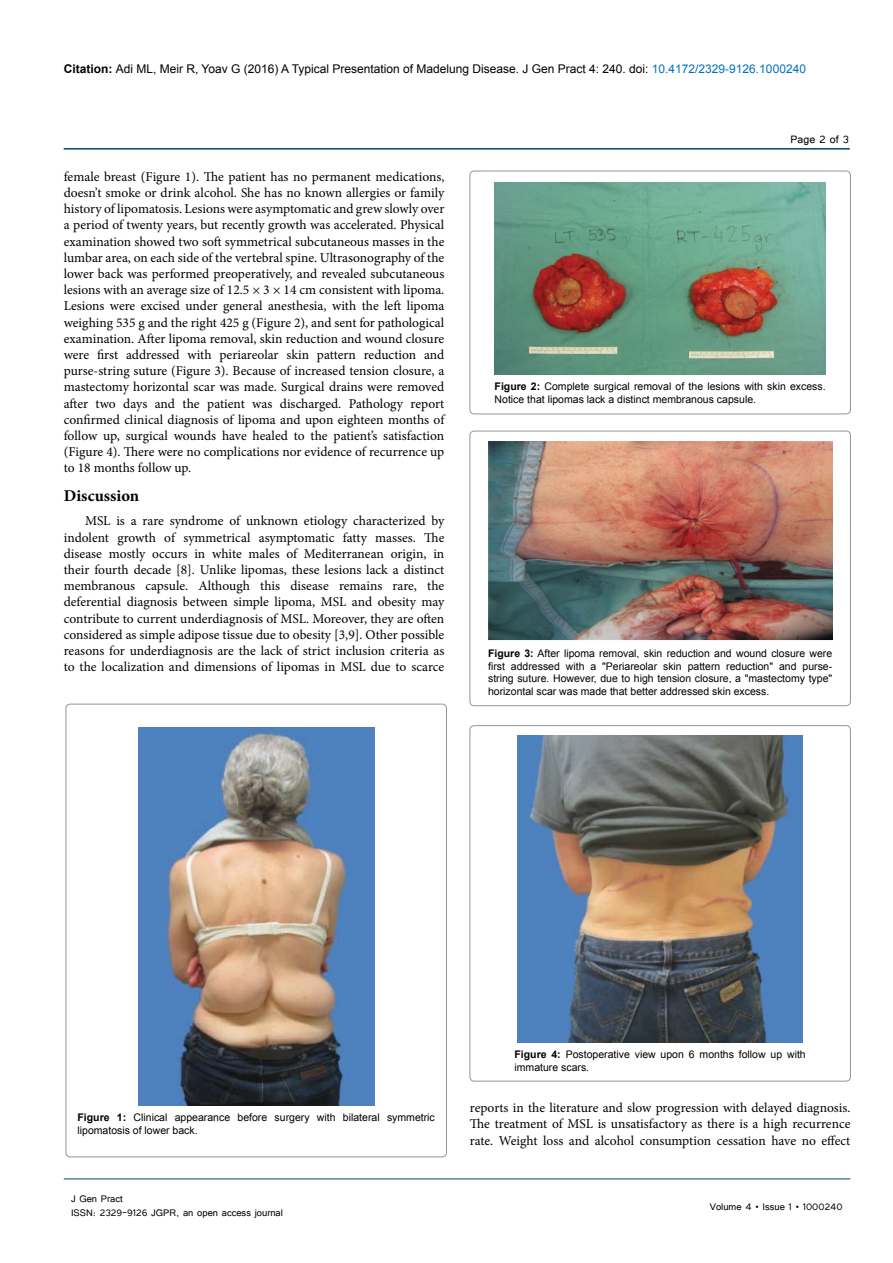
<style>
.page{position:relative;width:893px;height:1263px;background:#fff}
.page>*{position:absolute;margin:0;border:0;box-sizing:border-box;transform-origin:0 0}
.t1{font:700 16.5px "Minion Pro";color:#000}
.t2{font:13.5px/16.2px "Minion Pro";color:#000;text-align:justify}
.t3{font:13.5px "Tunga";color:#000}
.t4{font:12px "Arial";color:#000}
.t5{font:12px/14.4px "Tunga";color:#000}
.t6{font:10.5px/12.6px "Arial";color:#000}
.s1{font-weight:700}
.s2{color:#0072bc}
</style>
<div class="page">
<hr style="left:64px;top:148px;width:786px;height:2px;background:#00455b">
<hr style="left:64px;top:1179px;width:786px;height:1px;background:#00455b">
<img style="left:138px;top:727px;width:236px;height:378px">
<img style="left:495px;top:182px;width:331px;height:192px">
<div style="left:470px;top:171px;width:380px;height:243px;border:1px solid #939598;border-radius:4px"></div>
<img style="left:488px;top:442px;width:344px;height:199px">
<div style="left:470px;top:431px;width:380px;height:275px;border:1px solid #939598;border-radius:4px"></div>
<img style="left:518px;top:736px;width:285px;height:306px">
<div style="left:470px;top:726px;width:380px;height:355px;border:1px solid #939598;border-radius:4px"></div>
<p class="t4" style="left:64px;top:60px;width:744px"><span class="s1">Citation:</span> Adi ML, Meir R, Yoav G (2016) A Typical Presentation of Madelung Disease. J Gen Pract 4: 240. doi: <span class="s2">10.4172/2329-9126.1000240</span></p>
<p class="t2" style="left:64px;top:168px;width:382px">female breast (Figure 1). The patient has no permanent medications, doesn’t smoke or drink alcohol. She has no known allergies or family history of lipomatosis. Lesions were asymptomatic and grew slowly over a period of twenty years, but recently growth was accelerated. Physical examination showed two soft symmetrical subcutaneous masses in the lumbar area, on each side of the vertebral spine. Ultrasonography of the lower back was performed preoperatively, and revealed subcutaneous lesions with an average size of 12.5 × 3 × 14 cm consistent with lipoma.<br>Lesions were excised under general anesthesia, with the left lipoma weighing 535 g and the right 425 g (Figure 2), and sent for pathological examination. After lipoma removal, skin reduction and wound closure were first addressed with periareolar skin pattern reduction and purse-string suture (Figure 3). Because of increased tension closure, a mastectomy horizontal scar was made. Surgical drains were removed after two days and the patient was discharged. Pathology report confirmed clinical diagnosis of lipoma and upon eighteen months of follow up, surgical wounds have healed to the patient’s satisfaction (Figure 4). There were no complications nor evidence of recurrence up to 18 months follow up.</p>
<p class="t1" style="left:64px;top:484px;width:77px">Discussion</p>
<p class="t2" style="left:64px;top:513px;width:382px;text-indent:21px">MSL is a rare syndrome of unknown etiology characterized by indolent growth of symmetrical asymptomatic fatty masses. The disease mostly occurs in white males of Mediterranean origin, in their fourth decade [8]. Unlike lipomas, these lesions lack a distinct membranous capsule. Although this disease remains rare, the deferential diagnosis between simple lipoma, MSL and obesity may contribute to current underdiagnosis of MSL. Moreover, they are often considered as simple adipose tissue due to obesity [3,9]. Other possible reasons for underdiagnosis are the lack of strict inclusion criteria as to the localization and dimensions of lipomas in MSL due to scarce</p>
<p class="t3" style="left:791px;top:131px;width:60px">Page 2 of 3</p>
<p class="t6" style="left:495px;top:380px;width:333px"><span class="s1">Figure 2:</span> Complete surgical removal of the lesions with skin excess.<br>Notice that lipomas lack a distinct membranous capsule.</p>
<p class="t6" style="left:488px;top:647px;width:346px;text-align:justify"><span class="s1">Figure 3:</span> After lipoma removal, skin reduction and wound closure were first addressed with a "Periareolar skin pattern reduction" and purse&shy;string suture. However, due to high tension closure, a "mastectomy type" horizontal scar was made that better addressed skin excess.</p>
<p class="t6" style="left:78px;top:1111px;width:359px"><span class="s1">Figure 1:</span> Clinical appearance before surgery with bilateral symmetric lipomatosis of lower back.</p>
<p class="t5" style="left:71px;top:1190px;width:213px">J Gen Pract<br>ISSN: 2329-9126 JGPR, an open access journal</p>
<p class="t6" style="left:514px;top:1048px;width:293px"><span class="s1">Figure 4:</span> Postoperative view upon 6 months follow up with immature scars.</p>
<p class="t2" style="left:470px;top:1100px;width:382px">reports in the literature and slow progression with delayed diagnosis.<br>The treatment of MSL is unsatisfactory as there is a high recurrence rate. Weight loss and alcohol consumption cessation have no effect</p>
<p class="t5" style="left:710px;top:1199px;width:135px">Volume 4 • Issue 1 • 1000240</p>
</div>
